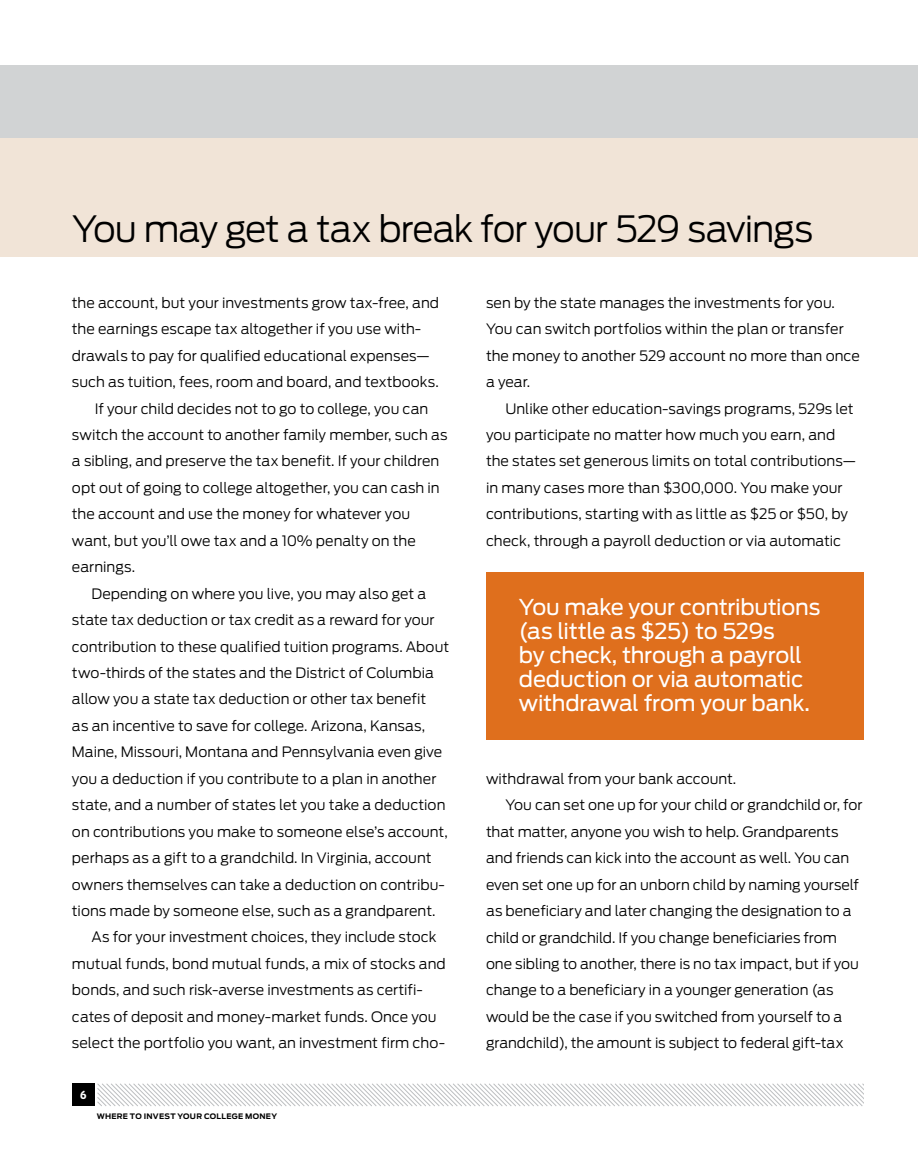
<style>
.page{position:relative;width:918px;height:1175px;background:#fff}
.page>*{position:absolute;margin:0;border:0;box-sizing:border-box;transform-origin:0 0}
.t1{font:300 36px "Antenna";letter-spacing:-.03em;color:#000}
.t2{font:21.75px/24px "Antenna";letter-spacing:-.02em;color:#fff}
.t3{font:300 14.25px/26.4px "Antenna";color:#000}
.t4{font:10.5px "Retina Micro D10";color:#fff}
.t5{font:700 7.5px "Antenna";letter-spacing:.035em;color:#000}
</style>
<div class="page">
<div style="left:72px;top:1083px;width:23px;height:23px;background:#000"></div>
<svg style="left:97px;top:1083px;width:767px;height:24px"></svg>
<div style="left:0;top:66px;width:918px;height:72px;background:#d1d3d4"></div>
<div style="left:0;top:138px;width:918px;height:118px;background:#f1e4d7"></div>
<div style="left:486px;top:572px;width:378px;height:168px;background:#df6f1d"></div>
<h1 class="t1" style="left:72px;top:208px;width:743px">You may get a tax break for your 529 savings</h1>
<p class="t3" style="left:72px;top:289px;width:369px">the account, but your investments grow tax-free, and</p>
<p class="t3" style="left:72px;top:316px;width:351px">the earnings escape tax altogether if you use with-</p>
<p class="t3" style="left:72px;top:342px;width:359px">drawals to pay for qualified educational expenses—</p>
<p class="t3" style="left:72px;top:369px;width:368px">such as tuition, fees, room and board, and textbooks.</p>
<p class="t3" style="left:95px;top:395px;width:335px">If your child decides not to go to college, you can</p>
<p class="t3" style="left:72px;top:421px;width:377px">switch the account to another family member, such as</p>
<p class="t3" style="left:72px;top:448px;width:369px">a sibling, and preserve the tax benefit. If your children</p>
<p class="t3" style="left:72px;top:474px;width:369px">opt out of going to college altogether, you can cash in</p>
<p class="t3" style="left:72px;top:501px;width:340px">the account and use the money for whatever you</p>
<p class="t3" style="left:72px;top:527px;width:345px">want, but you’ll owe tax and a 10% penalty on the</p>
<p class="t3" style="left:72px;top:554px;width:65px">earnings.</p>
<p class="t3" style="left:91px;top:580px;width:336px">Depending on where you live, you may also get a</p>
<p class="t3" style="left:72px;top:606px;width:364px">state tax deduction or tax credit as a reward for your</p>
<p class="t3" style="left:72px;top:633px;width:379px">contribution to these qualified tuition programs. About</p>
<p class="t3" style="left:72px;top:659px;width:363px">two-thirds of the states and the District of Columbia</p>
<p class="t3" style="left:72px;top:686px;width:356px">allow you a state tax deduction or other tax benefit</p>
<p class="t3" style="left:72px;top:712px;width:355px">as an incentive to save for college. Arizona, Kansas,</p>
<p class="t3" style="left:72px;top:739px;width:372px">Maine, Missouri, Montana and Pennsylvania even give</p>
<p class="t3" style="left:72px;top:765px;width:366px">you a deduction if you contribute to a plan in another</p>
<p class="t3" style="left:72px;top:792px;width:375px">state, and a number of states let you take a deduction</p>
<p class="t3" style="left:72px;top:818px;width:377px">on contributions you make to someone else’s account,</p>
<p class="t3" style="left:72px;top:844px;width:361px">perhaps as a gift to a grandchild. In Virginia, account</p>
<p class="t3" style="left:72px;top:871px;width:375px">owners themselves can take a deduction on contribu-</p>
<p class="t3" style="left:72px;top:897px;width:365px">tions made by someone else, such as a grandparent.</p>
<p class="t3" style="left:91px;top:924px;width:346px">As for your investment choices, they include stock</p>
<p class="t3" style="left:72px;top:950px;width:375px">mutual funds, bond mutual funds, a mix of stocks and</p>
<p class="t3" style="left:72px;top:977px;width:353px">bonds, and such risk-averse investments as certifi-</p>
<p class="t3" style="left:72px;top:1003px;width:366px">cates of deposit and money-market funds. Once you</p>
<p class="t3" style="left:72px;top:1029px;width:375px">select the portfolio you want, an investment firm cho-</p>
<p class="t4" style="left:80px;top:1088px;width:8px">6</p>
<p class="t5" style="left:97px;top:1111px;width:181px">WHERE TO I NVEST YOUR COLLEGE MONEY</p>
<p class="t3" style="left:486px;top:289px;width:375px">sen by the state manages the investments for you.<br>You can switch portfolios within the plan or transfer the money to another 529 account no more than once a year.</p>
<p class="t3" style="left:486px;top:395px;width:371px;text-indent:19px">Unlike other education-savings programs, 529s let you participate no matter how much you earn, and the states set generous limits on total contributions— in many cases more than $300,000. You make your contributions, starting with as little as $25 or $50, by check, through a payroll deduction or via automatic</p>
<h2 class="t2" style="left:519px;top:595px;width:303px">You make your contributions (as little as $25) to 529s<br>by check, through a payroll deduction or via automatic withdrawal from your bank.</h2>
<p class="t3" style="left:486px;top:765px;width:252px">withdrawal from your bank account.</p>
<p class="t3" style="left:505px;top:792px;width:359px">You can set one up for your child or grandchild or, for</p>
<p class="t3" style="left:486px;top:818px;width:354px">that matter, anyone you wish to help. Grandparents</p>
<p class="t3" style="left:486px;top:845px;width:365px">and friends can kick into the account as well. You can</p>
<p class="t3" style="left:486px;top:871px;width:375px">even set one up for an unborn child by naming yourself</p>
<p class="t3" style="left:486px;top:897px;width:367px">as beneficiary and later changing the designation to a</p>
<p class="t3" style="left:486px;top:924px;width:353px">child or grandchild. If you change beneficiaries from</p>
<p class="t3" style="left:486px;top:950px;width:374px">one sibling to another, there is no tax impact, but if you</p>
<p class="t3" style="left:486px;top:977px;width:349px">change to a beneficiary in a younger generation (as</p>
<p class="t3" style="left:486px;top:1003px;width:358px">would be the case if you switched from yourself to a</p>
<p class="t3" style="left:486px;top:1030px;width:359px">grandchild), the amount is subject to federal gift-tax</p>
</div>
